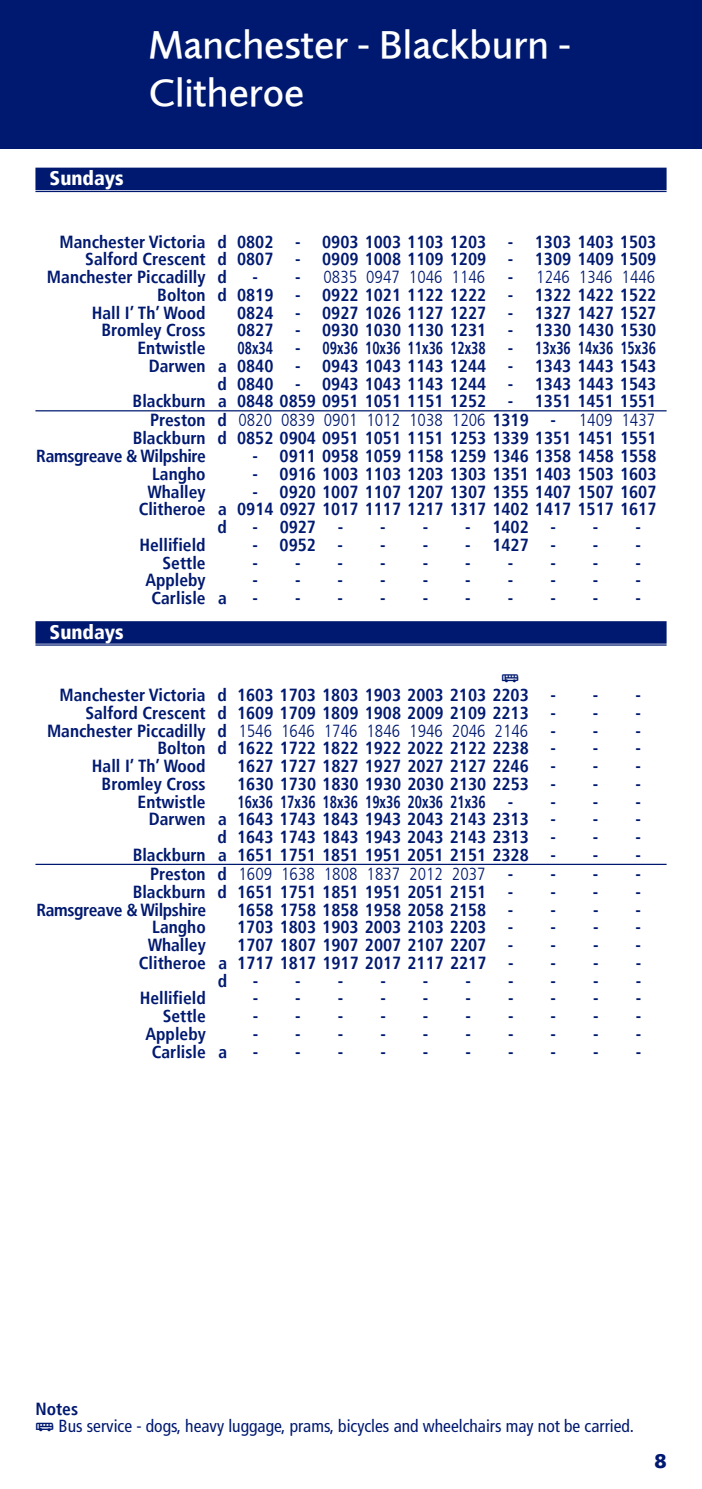
<style>
.page{position:relative;width:702px;height:1489px;background:#fff}
.page>*{position:absolute;margin:0;border:0;box-sizing:border-box;transform-origin:0 0}
.t1{font:500 40px/48px "Foundry Sans";color:#fff}
.t2{font:900 condensed 20px "Frutiger LT";color:#fff}
.t3{font:900 20px "Frutiger LT";color:#001970}
.t4{font:700 condensed 17.5px/17.8px "Frutiger LT";color:#001970}
.t5{font:300 condensed 17.5px "Frutiger LT";color:#001970}
.t6{font:condensed 17.5px/17.5px "Frutiger LT";color:#001970}
.t7{font:700 condensed 17.5px "Frutiger LT";color:#001970;scale:.8 1}
.t8{font:700 condensed 17.5px "Frutiger LT";letter-spacing:-.02em;color:#001970}
.t9{font:16.5px "BRFACE2";color:#001970}
.s1{font-weight:700}
.s2{font-family:"BRFACE2";font-stretch:normal}
</style>
<div class="page">
<div style="left:0;top:0;width:702px;height:149px;background:#001970"></div>
<div style="left:35px;top:168px;width:631px;height:22px;background:#001970"></div>
<hr style="left:35px;top:191px;width:631px;height:1px;background:#001970">
<hr style="left:35px;top:410px;width:631px;height:1px;background:#001970">
<div style="left:35px;top:621px;width:631px;height:22px;background:#001970"></div>
<hr style="left:35px;top:644px;width:631px;height:1px;background:#001970">
<hr style="left:35px;top:863px;width:631px;height:2px;background:#001970">
<p class="t2" style="left:50px;top:166px;width:76px">Sundays</p>
<h1 class="t1" style="left:149px;top:20px;width:423px">Manchester - Blackburn -<br>Clitheroe</h1>
<p class="t4" style="left:60px;top:232px;width:598px">Manchester Victoria d 0802 - 0903 1003 1103 1203 - 1303 1403 1503</p>
<p class="t4" style="left:85px;top:250px;width:572px">Salford Crescent d 0807 - 0909 1008 1109 1209 - 1309 1409 1509</p>
<p class="t4" style="left:47px;top:268px;width:181px">Manchester Piccadilly d</p>
<p class="t4" style="left:252px;top:268px;width:50px">- -</p>
<p class="t5" style="left:323px;top:267px;width:163px">0835 0947 1046 1146</p>
<p class="t5" style="left:507px;top:267px;width:149px"><span class="s1">-</span> 1246 1346 1446</p>
<p class="t4" style="left:157px;top:286px;width:500px">Bolton d 0819 - 0922 1021 1122 1222 - 1322 1422 1522</p>
<p class="t4" style="left:92px;top:303px;width:115px">Hall I’ Th’ Wood</p>
<p class="t4" style="left:237px;top:303px;width:421px">0824 - 0927 1026 1127 1227 - 1327 1427 1527</p>
<p class="t4" style="left:101px;top:321px;width:106px">Bromley Cross</p>
<p class="t4" style="left:237px;top:321px;width:421px">0827 - 0930 1030 1130 1231 - 1330 1430 1530</p>
<p class="t4" style="left:137px;top:339px;width:70px">Entwistle</p>
<p class="t7" style="left:237px;top:337px;width:46px">08x34</p>
<p class="t4" style="left:295px;top:339px;width:192px">- 09x36 10x36 11x36 12x38</p>
<p class="t4" style="left:507px;top:339px;width:150px">- 13x36 14x36 15x36</p>
<p class="t4" style="left:149px;top:357px;width:509px">Darwen a 0840 - 0943 1043 1143 1244 - 1343 1443 1543</p>
<p class="t4" style="left:217px;top:374px;width:440px">d 0840 - 0943 1043 1143 1244 - 1343 1443 1543</p>
<p class="t4" style="left:133px;top:392px;width:525px">Blackburn a 0848 0859 0951 1051 1151 1252 - 1351 1451 1551</p>
<p class="t5" style="left:150px;top:410px;width:407px"><span class="s1">Preston d</span> 0820 0839 0901 1012 1038 1206 <span class="s1">1319 -</span></p>
<p class="t5" style="left:579px;top:410px;width:78px">1409 1437</p>
<p class="t4" style="left:36px;top:429px;width:621px;text-indent:96px">Blackburn d 0852 0904 0951 1051 1151 1253 1339 1351 1451 1551<br>Ramsgreave &amp; Wilpshire</p>
<p class="t4" style="left:252px;top:447px;width:405px">- 0911 0958 1059 1158 1259 1346 1358 1458 1558</p>
<p class="t4" style="left:152px;top:465px;width:55px">Langho</p>
<p class="t4" style="left:252px;top:465px;width:405px">- 0916 1003 1103 1203 1303 1351 1403 1503 1603</p>
<p class="t4" style="left:148px;top:482px;width:60px">Whalley</p>
<p class="t4" style="left:252px;top:482px;width:405px">- 0920 1007 1107 1207 1307 1355 1407 1507 1607</p>
<p class="t4" style="left:139px;top:500px;width:519px">Clitheroe a 0914 0927 1017 1117 1217 1317 1402 1417 1517 1617</p>
<p class="t4" style="left:217px;top:518px;width:11px">d</p>
<p class="t4" style="left:252px;top:518px;width:92px">- 0927 -</p>
<p class="t4" style="left:380px;top:518px;width:50px">- -</p>
<p class="t4" style="left:465px;top:518px;width:92px">- 1402 -</p>
<p class="t4" style="left:593px;top:518px;width:50px">- -</p>
<p class="t4" style="left:139px;top:536px;width:68px">Hellifield</p>
<p class="t4" style="left:252px;top:536px;width:92px">- 0952 -</p>
<p class="t4" style="left:380px;top:536px;width:50px">- -</p>
<p class="t4" style="left:465px;top:536px;width:92px">- 1427 -</p>
<p class="t4" style="left:593px;top:536px;width:50px">- -</p>
<p class="t4" style="left:162px;top:553px;width:45px">Settle</p>
<p class="t4" style="left:252px;top:553px;width:50px">- -</p>
<p class="t4" style="left:337px;top:553px;width:50px">- -</p>
<p class="t4" style="left:422px;top:553px;width:50px">- -</p>
<p class="t4" style="left:508px;top:553px;width:50px">- -</p>
<p class="t4" style="left:593px;top:553px;width:50px">- -</p>
<p class="t4" style="left:145px;top:571px;width:62px">Appleby</p>
<p class="t4" style="left:252px;top:571px;width:50px">- -</p>
<p class="t4" style="left:337px;top:571px;width:50px">- -</p>
<p class="t4" style="left:422px;top:571px;width:50px">- -</p>
<p class="t4" style="left:508px;top:571px;width:50px">- -</p>
<p class="t4" style="left:593px;top:571px;width:50px">- -</p>
<p class="t4" style="left:151px;top:589px;width:77px">Carlisle a</p>
<p class="t4" style="left:252px;top:589px;width:50px">- -</p>
<p class="t4" style="left:337px;top:589px;width:50px">- -</p>
<p class="t4" style="left:422px;top:589px;width:50px">- -</p>
<p class="t4" style="left:508px;top:589px;width:50px">- -</p>
<p class="t4" style="left:593px;top:589px;width:50px">- -</p>
<p class="t2" style="left:50px;top:619px;width:76px">Sundays</p>
<p class="t9" style="left:501px;top:668px;width:19px">G</p>
<p class="t4" style="left:60px;top:686px;width:497px">Manchester Victoria d 1603 1703 1803 1903 2003 2103 2203 -</p>
<p class="t4" style="left:593px;top:686px;width:50px">- -</p>
<p class="t4" style="left:85px;top:704px;width:472px">Salford Crescent d 1609 1709 1809 1908 2009 2109 2213 -</p>
<p class="t4" style="left:593px;top:704px;width:50px">- -</p>
<p class="t5" style="left:47px;top:720px;width:482px"><span class="s1">Manchester Piccadilly d</span> 1546 1646 1746 1846 1946 2046 2146</p>
<p class="t4" style="left:550px;top:721px;width:50px">- -</p>
<p class="t4" style="left:635px;top:721px;width:7px">-</p>
<p class="t4" style="left:157px;top:739px;width:400px">Bolton d 1622 1722 1822 1922 2022 2122 2238 -</p>
<p class="t4" style="left:593px;top:739px;width:50px">- -</p>
<p class="t4" style="left:92px;top:757px;width:115px">Hall I’ Th’ Wood</p>
<p class="t4" style="left:237px;top:757px;width:320px">1627 1727 1827 1927 2027 2127 2246 -</p>
<p class="t4" style="left:593px;top:757px;width:50px">- -</p>
<p class="t4" style="left:102px;top:775px;width:106px">Bromley Cross</p>
<p class="t4" style="left:237px;top:775px;width:320px">1630 1730 1830 1930 2030 2130 2253 -</p>
<p class="t4" style="left:593px;top:775px;width:50px">- -</p>
<p class="t4" style="left:138px;top:792px;width:70px">Entwistle</p>
<p class="t7" style="left:237px;top:791px;width:312px">16x36 17x36 18x36 19x36 20x36 21x36</p>
<p class="t4" style="left:507px;top:792px;width:50px">- -</p>
<p class="t4" style="left:593px;top:792px;width:50px">- -</p>
<p class="t4" style="left:149px;top:810px;width:408px">Darwen a 1643 1743 1843 1943 2043 2143 2313 -</p>
<p class="t4" style="left:593px;top:810px;width:50px">- -</p>
<p class="t4" style="left:217px;top:828px;width:340px">d 1643 1743 1843 1943 2043 2143 2313 -</p>
<p class="t4" style="left:593px;top:828px;width:50px">- -</p>
<p class="t4" style="left:133px;top:846px;width:424px">Blackburn a 1651 1751 1851 1951 2051 2151 2328 -</p>
<p class="t4" style="left:593px;top:846px;width:50px">- -</p>
<p class="t5" style="left:150px;top:864px;width:337px"><span class="s1">Preston d</span> 1609 1638 1808 1837 2012 2037</p>
<p class="t4" style="left:508px;top:865px;width:50px">- -</p>
<p class="t4" style="left:593px;top:865px;width:50px">- -</p>
<p class="t4" style="left:133px;top:882px;width:382px">Blackburn d 1651 1751 1851 1951 2051 2151 -</p>
<p class="t4" style="left:550px;top:882px;width:50px">- -</p>
<p class="t4" style="left:635px;top:882px;width:7px">-</p>
<p class="t8" style="left:36px;top:899px;width:171px">Ramsgreave &amp; Wilpshire</p>
<p class="t4" style="left:237px;top:900px;width:278px">1658 1758 1858 1958 2058 2158 -</p>
<p class="t4" style="left:550px;top:900px;width:50px">- -</p>
<p class="t4" style="left:635px;top:900px;width:7px">-</p>
<p class="t4" style="left:152px;top:918px;width:55px">Langho</p>
<p class="t4" style="left:237px;top:918px;width:278px">1703 1803 1903 2003 2103 2203 -</p>
<p class="t4" style="left:550px;top:918px;width:50px">- -</p>
<p class="t4" style="left:635px;top:918px;width:7px">-</p>
<p class="t4" style="left:148px;top:936px;width:60px">Whalley</p>
<p class="t4" style="left:237px;top:936px;width:278px">1707 1807 1907 2007 2107 2207 -</p>
<p class="t4" style="left:550px;top:936px;width:50px">- -</p>
<p class="t4" style="left:635px;top:936px;width:7px">-</p>
<p class="t4" style="left:139px;top:953px;width:376px">Clitheroe a 1717 1817 1917 2017 2117 2217 -</p>
<p class="t4" style="left:550px;top:953px;width:50px">- -</p>
<p class="t4" style="left:635px;top:953px;width:7px">-</p>
<p class="t4" style="left:218px;top:971px;width:11px">d</p>
<p class="t4" style="left:253px;top:971px;width:50px">- -</p>
<p class="t4" style="left:338px;top:971px;width:50px">- -</p>
<p class="t4" style="left:423px;top:971px;width:50px">- -</p>
<p class="t4" style="left:508px;top:971px;width:50px">- -</p>
<p class="t4" style="left:593px;top:971px;width:50px">- -</p>
<p class="t4" style="left:140px;top:989px;width:68px">Hellifield</p>
<p class="t4" style="left:253px;top:989px;width:50px">- -</p>
<p class="t4" style="left:338px;top:989px;width:50px">- -</p>
<p class="t4" style="left:423px;top:989px;width:50px">- -</p>
<p class="t4" style="left:508px;top:989px;width:50px">- -</p>
<p class="t4" style="left:593px;top:989px;width:50px">- -</p>
<p class="t4" style="left:163px;top:1007px;width:45px">Settle</p>
<p class="t4" style="left:253px;top:1007px;width:50px">- -</p>
<p class="t4" style="left:338px;top:1007px;width:50px">- -</p>
<p class="t4" style="left:423px;top:1007px;width:50px">- -</p>
<p class="t4" style="left:508px;top:1007px;width:50px">- -</p>
<p class="t4" style="left:593px;top:1007px;width:50px">- -</p>
<p class="t4" style="left:145px;top:1024px;width:62px">Appleby</p>
<p class="t4" style="left:253px;top:1024px;width:50px">- -</p>
<p class="t4" style="left:338px;top:1024px;width:50px">- -</p>
<p class="t4" style="left:423px;top:1024px;width:50px">- -</p>
<p class="t4" style="left:508px;top:1024px;width:50px">- -</p>
<p class="t4" style="left:593px;top:1024px;width:50px">- -</p>
<p class="t4" style="left:152px;top:1042px;width:77px">Carlisle a</p>
<p class="t4" style="left:253px;top:1042px;width:50px">- -</p>
<p class="t4" style="left:338px;top:1042px;width:50px">- -</p>
<p class="t4" style="left:423px;top:1042px;width:50px">- -</p>
<p class="t4" style="left:508px;top:1042px;width:50px">- -</p>
<p class="t4" style="left:593px;top:1042px;width:50px">- -</p>
<p class="t6" style="left:35px;top:1399px;width:600px"><span class="s1">Notes<br></span><span class="s2">G</span> Bus service - dogs, heavy luggage, prams, bicycles and wheelchairs may not be carried.</p>
<p class="t3" style="left:654px;top:1448px;width:14px">8</p>
</div>
